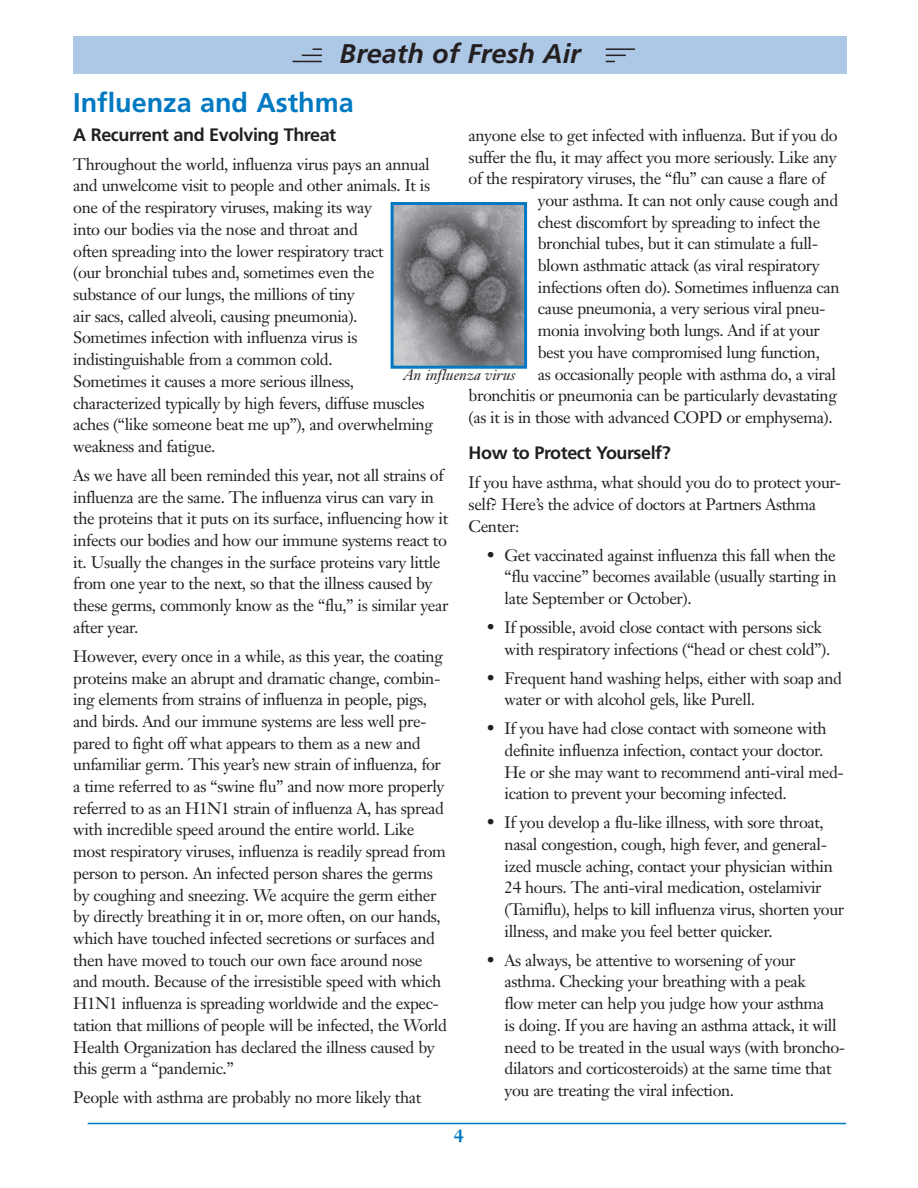
<style>
.page{position:relative;width:918px;height:1188px;background:#fff}
.page>*{position:absolute;margin:0;border:0;box-sizing:border-box;transform-origin:0 0}
.t1{font:700 27px "Frutiger";color:#0079c2}
.t2{font:italic 700 27px "Frutiger";color:#231f20}
.t3{font:700 18px "Frutiger";letter-spacing:-.025em;color:#231f20}
.t4{font:700 18px "Janson Text";color:#0079c2}
.t5{font:16.5px/21.8px "Janson Text";letter-spacing:-.025em;color:#231f20}
.t6{font:italic 15px "Janson Text";color:#231f20}
</style>
<div class="page">
<hr style="left:88px;top:1123px;width:758px;height:1px;background:#0079c2">
<div style="left:74px;top:36px;width:773px;height:37px;background:#adc7e7"></div>
<svg style="left:293px;top:48px;width:29px;height:14px"></svg>
<hr style="left:606px;top:48px;width:29px;height:2px;background:#231f20">
<svg style="left:606px;top:55px;width:20px;height:7px"></svg>
<img style="left:395px;top:206px;width:128px;height:159px">
<div style="left:391px;top:202px;width:136px;height:167px;border:3px solid #0079c2"></div>
<h1 class="t2" style="left:340px;top:38px;width:242px">Breath of Fresh Air</h1>
<h1 class="t1" style="left:73px;top:87px;width:282px">Influenza and Asthma</h1>
<p class="t3" style="left:73px;top:124px;width:264px">A Recurrent and Evolving Threat</p>
<p class="t5" style="left:73px;top:153px;width:361px">Throughout the world, influenza virus pays an annual and unwelcome visit to people and other animals. It is one of the respiratory viruses, making its way<br>into our bodies via the nose and throat and<br>often spreading into the lower respiratory tract<br>(our bronchial tubes and, sometimes even the substance of our lungs, the millions of tiny<br>air sacs, called alveoli, causing pneumonia).<br>Sometimes infection with influenza virus is indistinguishable from a common cold.<br>Sometimes it causes a more serious illness, characterized typically by high fevers, diffuse muscles aches (“like someone beat me up”), and overwhelming weakness and fatigue.</p>
<p class="t5" style="left:73px;top:464px;width:377px">As we have all been reminded this year, not all strains of influenza are the same. The influenza virus can vary in the proteins that it puts on its surface, influencing how it infects our bodies and how our immune systems react to it. Usually the changes in the surface proteins vary little from one year to the next, so that the illness caused by these germs, commonly know as the “flu,” is similar year after year.</p>
<p class="t5" style="left:73px;top:645px;width:375px">However, every once in a while, as this year, the coating proteins make an abrupt and dramatic change, combin&shy;ing elements from strains of influenza in people, pigs, and birds. And our immune systems are less well pre&shy;pared to fight off what appears to them as a new and unfamiliar germ. This year’s new strain of influenza, for a time referred to as “swine flu” and now more properly referred to as an H1N1 strain of influenza A, has spread with incredible speed around the entire world. Like most respiratory viruses, influenza is readily spread from person to person. An infected person shares the germs by coughing and sneezing. We acquire the germ either by directly breathing it in or, more often, on our hands, which have touched infected secretions or surfaces and then have moved to touch our own face around nose and mouth. Because of the irresistible speed with which H1N1 influenza is spreading worldwide and the expec&shy;tation that millions of people will be infected, the World Health Organization has declared the illness caused by this germ a “pandemic.”</p>
<p class="t5" style="left:73px;top:1086px;width:349px">People with asthma are probably no more likely that</p>
<p class="t5" style="left:469px;top:124px;width:371px">anyone else to get infected with influenza. But if you do</p>
<p class="t5" style="left:469px;top:146px;width:370px">suffer the flu, it may affect you more seriously. Like any</p>
<p class="t5" style="left:469px;top:168px;width:358px">of the respiratory viruses, the “flu” can cause a flare of</p>
<p class="t5" style="left:538px;top:189px;width:302px">your asthma. It can not only cause cough and</p>
<p class="t5" style="left:538px;top:211px;width:284px">chest discomfort by spreading to infect the</p>
<p class="t5" style="left:538px;top:233px;width:282px">bronchial tubes, but it can stimulate a full-</p>
<p class="t5" style="left:538px;top:254px;width:283px">blown asthmatic attack (as viral respiratory</p>
<p class="t5" style="left:538px;top:276px;width:303px">infections often do). Sometimes influenza can</p>
<p class="t5" style="left:538px;top:298px;width:289px">cause pneumonia, a very serious viral pneu-</p>
<p class="t5" style="left:538px;top:319px;width:284px">monia involving both lungs. And if at your</p>
<p class="t5" style="left:538px;top:341px;width:284px">best you have compromised lung function,</p>
<p class="t5" style="left:538px;top:363px;width:300px">as occasionally people with asthma do, a viral</p>
<p class="t5" style="left:469px;top:385px;width:370px">bronchitis or pneumonia can be particularly devastating</p>
<p class="t5" style="left:469px;top:406px;width:366px">(as it is in those with advanced COPD or emphysema).</p>
<p class="t3" style="left:469px;top:442px;width:204px">How to Protect Yourself?</p>
<p class="t5" style="left:469px;top:471px;width:374px">If you have asthma, what should you do to protect your&shy;self? Here’s the advice of doctors at Partners Asthma<br>Center:</p>
<p class="t5" style="left:505px;top:544px;width:333px;text-align:justify">Get vaccinated against influenza this fall when the “flu vaccine” becomes available (usually starting in late September or October).</p>
<p class="t5" style="left:505px;top:616px;width:327px">If possible, avoid close contact with persons sick with respiratory infections (“head or chest cold”).</p>
<p class="t5" style="left:505px;top:667px;width:339px">Frequent hand washing helps, either with soap and water or with alcohol gels, like Purell.</p>
<p class="t5" style="left:505px;top:717px;width:341px">If you have had close contact with someone with definite influenza infection, contact your doctor.<br>He or she may want to recommend anti-viral med&shy;ication to prevent your becoming infected.</p>
<p class="t5" style="left:505px;top:812px;width:341px">If you develop a flu-like illness, with sore throat, nasal congestion, cough, high fever, and general&shy;ized muscle aching, contact your physician within 24 hours. The anti-viral medication, ostelamivir (Tamiflu), helps to kill influenza virus, shorten your illness, and make you feel better quicker.</p>
<p class="t5" style="left:505px;top:949px;width:342px">As always, be attentive to worsening of your asthma. Checking your breathing with a peak<br>flow meter can help you judge how your asthma<br>is doing. If you are having an asthma attack, it will need to be treated in the usual ways (with broncho&shy;dilators and corticosteroids) at the same time that you are treating the viral infection.</p>
<p class="t6" style="left:403px;top:365px;width:113px">An influenza virus</p>
<p class="t5" style="left:487px;top:544px;width:10px">•</p>
<p class="t5" style="left:487px;top:616px;width:10px">•</p>
<p class="t5" style="left:487px;top:667px;width:10px">•</p>
<p class="t5" style="left:487px;top:717px;width:10px">•</p>
<p class="t5" style="left:487px;top:812px;width:10px">•</p>
<p class="t5" style="left:487px;top:949px;width:10px">•</p>
<p class="t4" style="left:454px;top:1124px;width:12px">4</p>
</div>
